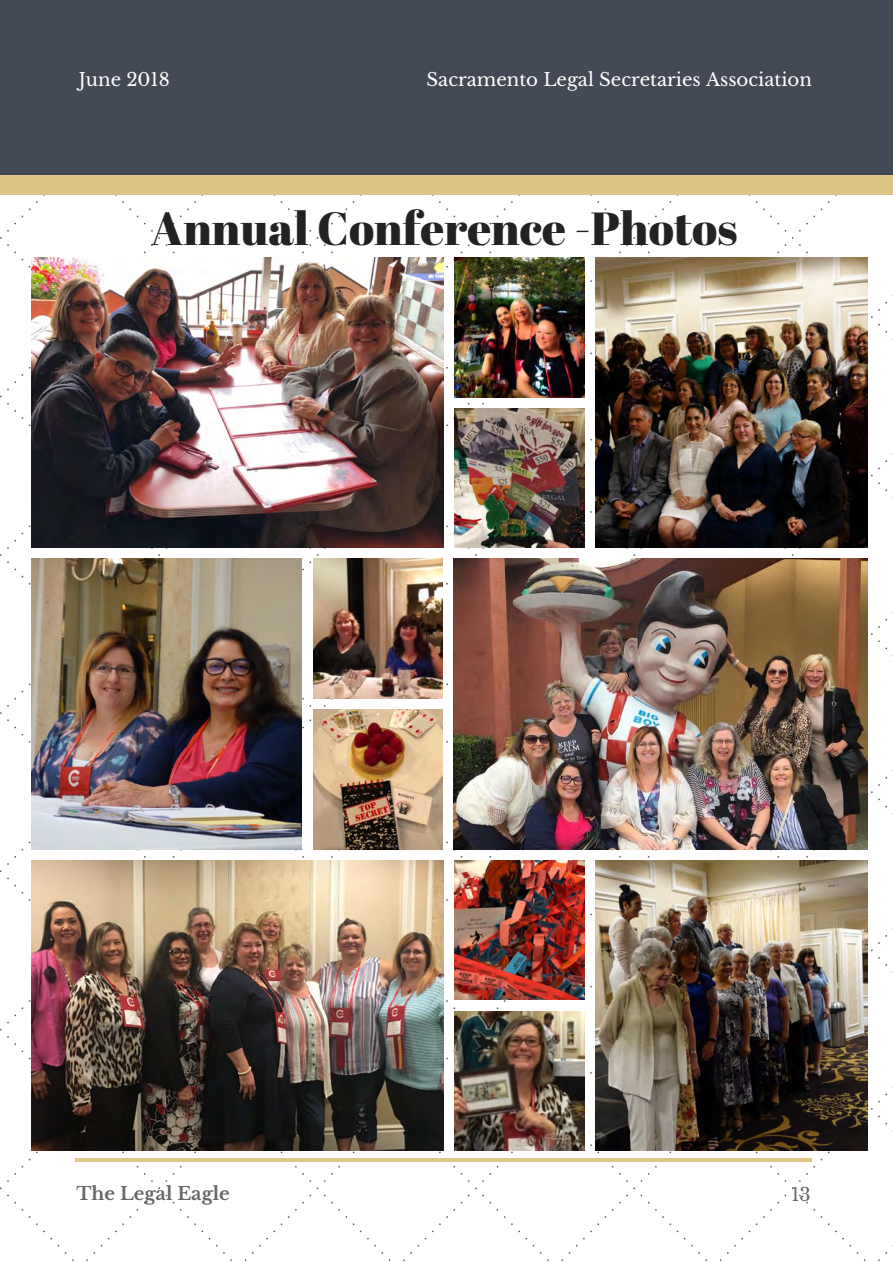
<style>
.page{position:relative;width:893px;height:1263px;background:#fff}
.page>*{position:absolute;margin:0;border:0;box-sizing:border-box;transform-origin:0 0}
.t1{font:46.35px "Abril Fatface";color:#222}
.t2{font:18.15px "Libre Baskerville";color:#fff}
.t3{font:700 18.15px "Libre Baskerville";color:#666}
.t4{font:18.15px "Libre Baskerville";color:#666}
</style>
<div class="page">
<img style="left:0;top:195px;width:893px;height:1067px">
<div style="left:0;top:163px;width:893px;height:32px;background:#dec587"></div>
<div style="left:0;top:0;width:893px;height:175px;background:#444956"></div>
<hr style="left:75px;top:1159px;width:737px;height:3px;background:#dec587">
<img style="left:32px;top:258px;width:412px;height:289px">
<img style="left:455px;top:258px;width:129px;height:139px">
<img style="left:455px;top:409px;width:129px;height:138px">
<img style="left:596px;top:258px;width:271px;height:289px">
<img style="left:32px;top:558px;width:270px;height:291px">
<img style="left:313px;top:558px;width:129px;height:140px">
<img style="left:313px;top:709px;width:129px;height:140px">
<img style="left:454px;top:558px;width:413px;height:291px">
<img style="left:32px;top:860px;width:412px;height:291px">
<img style="left:455px;top:860px;width:129px;height:140px">
<img style="left:455px;top:1011px;width:129px;height:140px">
<img style="left:596px;top:860px;width:271px;height:291px">
<p class="t2" style="left:79px;top:68px;width:92px">June 2018</p>
<p class="t2" style="left:427px;top:68px;width:387px">Sacramento Legal Secretaries Association</p>
<h1 class="t1" style="left:151px;top:196px;width:588px">Annual Conference -Photos</h1>
<p class="t3" style="left:77px;top:1182px;width:155px">The Legal Eagle</p>
<p class="t4" style="left:791px;top:1183px;width:21px">13</p>
</div>
